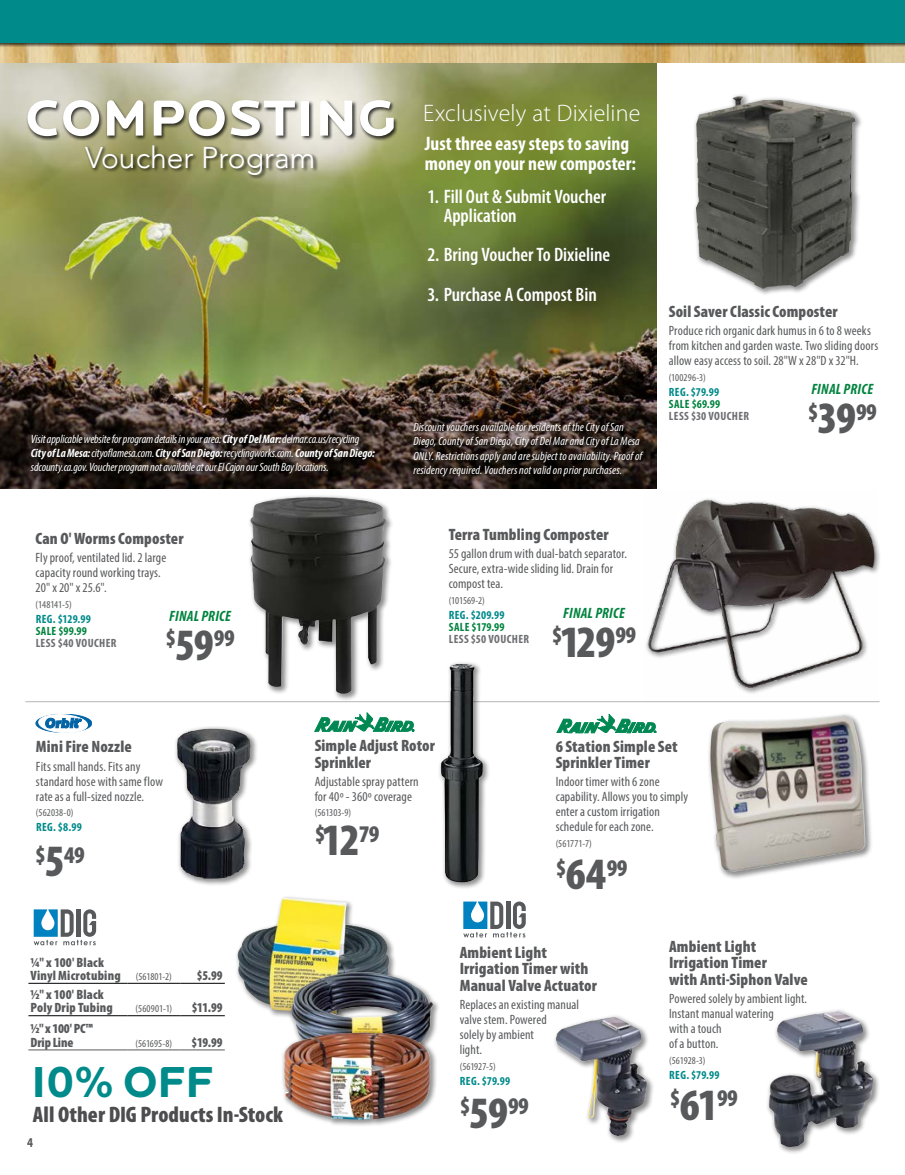
<style>
.page{position:relative;width:905px;height:1175px;background:#fff}
.page>*{position:absolute;margin:0;border:0;box-sizing:border-box;transform-origin:0 0}
.t1{font:700 52.5px "Locator Display";letter-spacing:.02em;color:#fff}
.t2{font:700 45px "Locator Display";color:#008a8a}
.t3{font:300 30px "Avenir";color:#fff}
.t4{font:900 condensed 24px "Myriad Pro";letter-spacing:-.02em;color:#58595b}
.t5{font:300 24px "Myriad Pro";letter-spacing:.005em;color:#fff}
.t6{font:900 condensed 22.5px "Myriad Pro";color:#4d4d4f}
.t7{font:600 condensed 19.5px/19.2px "Myriad Pro";color:#fff}
.t8{font:700 condensed 19.5px/19.5px "Myriad Pro";color:#fff}
.t9{font:900 condensed 16.5px/16.5px "Myriad Pro";letter-spacing:.005em;color:#58595b}
.t10{font:italic 700 condensed 15px "Myriad Pro";letter-spacing:.015em;color:#00833e}
.t11{font:condensed 13.5px/15px "Myriad Pro";letter-spacing:.005em;color:#58595b}
.t12{font:900 condensed 13.5px/13.5px "Myriad Pro";letter-spacing:.01em;color:#58595b}
.t13{font:900 condensed 13.5px "Myriad Pro";letter-spacing:.01em;color:#58595b;scale:.96 1}
.t14{font:700 13.5px "Myriad Pro";color:#58595b;scale:.8 1}
.t15{font:italic condensed 12px/14.4px "Myriad Pro";letter-spacing:.005em;color:#fff}
.t16{font:700 condensed 12px "Myriad Pro";letter-spacing:.02em;color:#008a8a}
.t17{font:700 condensed 12px "Myriad Pro";letter-spacing:.03em;color:#6d6e71}
.t18{font:700 condensed 12px "Myriad Pro";letter-spacing:.02em;color:#00833e}
.t19{font:condensed 10.5px "Myriad Pro";letter-spacing:.01em;color:#58595b}
.s1{font-weight:700}
.s2{font-size:45px}
.s3{font-weight:400;font-size:10.5px}
</style>
<div class="page">
<img style="left:0;top:62px;width:656px;height:427px">
<hr style="left:25px;top:701px;width:854px;height:1px;background:#bcbec0">
<img style="left:0;top:47px;width:904px;height:15px">
<div style="left:0;top:0;width:904px;height:47px;background:#000;opacity:.75"></div>
<div style="left:0;top:0;width:904px;height:42px;background:#008a8a"></div>
<div style="left:36px;top:714px;width:56px;height:18px;background:#0063a5;border-radius:50%"></div>
<div style="left:36px;top:714px;width:56px;height:18px;border:1px solid #0063a5;border-radius:50%"></div>
<svg style="left:38px;top:714px;width:51px;height:18px"></svg>
<div style="left:174px;top:726px;width:84px;height:160px;background:#000;opacity:.45"></div>
<img style="left:176px;top:728px;width:74px;height:150px">
<svg style="left:315px;top:712px;width:99px;height:19px"></svg>
<div style="left:438px;top:661px;width:53px;height:229px;background:#000;opacity:.45"></div>
<img style="left:440px;top:664px;width:43px;height:218px">
<svg style="left:34px;top:909px;width:62px;height:36px"></svg>
<svg style="left:463px;top:901px;width:62px;height:36px"></svg>
<div style="left:766px;top:1008px;width:115px;height:146px;background:#000;opacity:.45"></div>
<img style="left:768px;top:1010px;width:69px;height:137px">
<div style="left:553px;top:1014px;width:102px;height:129px;background:#000;opacity:.45"></div>
<img style="left:555px;top:1016px;width:92px;height:120px">
<div style="left:235px;top:895px;width:162px;height:126px;background:#000;opacity:.45"></div>
<img style="left:237px;top:898px;width:45px;height:102px">
<div style="left:707px;top:712px;width:166px;height:167px;background:#000;opacity:.45"></div>
<img style="left:807px;top:715px;width:35px;height:4px">
<svg style="left:556px;top:714px;width:100px;height:19px"></svg>
<div style="left:83px;top:145px;width:235px;height:34px;background:#000;opacity:.75"></div>
<div style="left:412px;top:422px;width:236px;height:59px;background:#000;opacity:.75"></div>
<div style="left:692px;top:93px;width:170px;height:203px;background:#000;opacity:.45"></div>
<img style="left:696px;top:96px;width:159px;height:193px">
<div style="left:248px;top:494px;width:146px;height:207px;background:#000;opacity:.45"></div>
<img style="left:249px;top:497px;width:137px;height:196px">
<img style="left:646px;top:498px;width:231px;height:196px">
<div style="left:30px;top:433px;width:350px;height:45px;background:#000;opacity:.75"></div>
<hr style="left:28px;top:983px;width:99px;height:1px;background:#000">
<hr style="left:127px;top:983px;width:53px;height:1px;background:#000">
<hr style="left:180px;top:983px;width:45px;height:1px;background:#000">
<hr style="left:28px;top:1015px;width:99px;height:1px;background:#000">
<hr style="left:127px;top:1015px;width:53px;height:1px;background:#000">
<hr style="left:180px;top:1015px;width:45px;height:1px;background:#000">
<hr style="left:28px;top:1049px;width:99px;height:1px;background:#58595b">
<hr style="left:127px;top:1049px;width:53px;height:1px;background:#58595b">
<hr style="left:180px;top:1049px;width:45px;height:1px;background:#58595b">
<div style="left:288px;top:969px;width:152px;height:97px;background:#000;opacity:.45"></div>
<img style="left:291px;top:972px;width:142px;height:57px">
<div style="left:281px;top:1029px;width:157px;height:98px;background:#000;opacity:.45"></div>
<img style="left:283px;top:1032px;width:79px;height:87px">
<div style="left:26px;top:99px;width:372px;height:42px;background:#000;opacity:.75"></div>
<h1 class="t1" style="left:25px;top:87px;width:373px">COMPOSTI NG</h1>
<h3 class="t3" style="left:85px;top:140px;width:232px">Voucher Program</h3>
<h3 class="t5" style="left:423px;top:100px;width:219px">Exclusively at Dixieline</h3>
<h3 class="t8" style="left:425px;top:133px;width:213px">JUST THREE EASY STEPS TO SAVING<br>MONEY ON YOUR NEW COMPOSTER:</h3>
<h3 class="t7" style="left:443px;top:186px;width:164px;text-indent:-16px">1. Fill Out &amp; Submit Voucher<br>Application</h3>
<h3 class="t7" style="left:427px;top:245px;width:184px">2. Bring Voucher To Dixieline</h3>
<h3 class="t7" style="left:427px;top:284px;width:171px">3. Purchase A Compost Bin</h3>
<p class="t15" style="left:31px;top:431px;width:345px">Visit applicable website for program details in your area: <span class="s1">City of Del Mar:</span> delmar.ca.us/recycling<br><span class="s1">City of La Mesa:</span> cityoflamesa.com. <span class="s1">City of San Diego:</span> recyclingworks.com. <span class="s1">County of San Diego: </span>sdcounty.ca.gov. Voucher program not available at our El Cajon our South Bay locations.</p>
<p class="t9" style="left:36px;top:530px;width:149px">Can O' Worms Composter</p>
<p class="t11" style="left:36px;top:550px;width:132px">Fly proof, ventilated lid. 2 large capacity round working trays.<br>20" x 20" x 25.6".</p>
<p class="t19" style="left:36px;top:597px;width:38px">(148141-5)</p>
<p class="t16" style="left:36px;top:611px;width:57px">REG. $129.99</p>
<p class="t18" style="left:36px;top:623px;width:53px">SAL E $99.99</p>
<p class="t17" style="left:36px;top:635px;width:82px">LESS $40 VOUCHER</p>
<p class="t10" style="left:169px;top:606px;width:63px">final price</p>
<h3 class="t4" style="left:166px;top:623px;width:71px">$<span class="s2">59</span>99</h3>
<p class="t15" style="left:413px;top:419px;width:230px">Discount vouchers available for residents of the City of San Diego, County of San Diego, City of Del Mar and City of La Mesa ONLY. Restrictions apply and are subject to availability. Proof of residency required. Vouchers not valid on prior purchases.</p>
<p class="t9" style="left:448px;top:526px;width:161px">Terra Tumbling Composter</p>
<p class="t11" style="left:448px;top:546px;width:180px">55 gallon drum with dual-batch separator.<br>Secure, extra-wide sliding lid. Drain for compost tea.</p>
<p class="t19" style="left:448px;top:594px;width:38px">(101569-2)</p>
<p class="t16" style="left:449px;top:607px;width:57px">REG. $209.99</p>
<p class="t18" style="left:449px;top:619px;width:57px">SAL E $179.99</p>
<p class="t17" style="left:449px;top:631px;width:82px">LESS $50 VOUCHER</p>
<p class="t10" style="left:563px;top:603px;width:63px">final price</p>
<h3 class="t4" style="left:551px;top:619px;width:86px">$<span class="s2">129</span>99</h3>
<p class="t9" style="left:668px;top:303px;width:170px">Soil Saver Classic Composter</p>
<p class="t11" style="left:668px;top:323px;width:211px">Produce rich organic dark humus in 6 to 8 weeks from kitchen and garden waste. Two sliding doors allow easy access to soil. 28"W x 28"D x 32"H.</p>
<p class="t19" style="left:668px;top:371px;width:38px">(100296-3)</p>
<p class="t16" style="left:669px;top:384px;width:52px">REG. $79.99</p>
<p class="t18" style="left:669px;top:396px;width:53px">SAL E $69.99</p>
<p class="t17" style="left:669px;top:408px;width:82px">LESS $30 VOUCHER</p>
<p class="t10" style="left:811px;top:380px;width:63px">final price</p>
<h3 class="t4" style="left:807px;top:396px;width:70px">$<span class="s2">39</span>99</h3>
<p class="t9" style="left:36px;top:738px;width:97px">Mini Fire Nozzle</p>
<p class="t11" style="left:36px;top:758px;width:129px">Fits small hands. Fits any standard hose with same flow rate as a full-sized nozzle.</p>
<p class="t19" style="left:36px;top:806px;width:39px">(562038-0)</p>
<p class="t16" style="left:36px;top:819px;width:47px">REG. $8.99</p>
<h3 class="t4" style="left:35px;top:839px;width:51px">$<span class="s2">5</span>49</h3>
<p class="t12" style="left:31px;top:955px;width:143px">1/4" x 100' Black<br>Vinyl Microtubing <span class="s3">(561801-2)</span></p>
<p class="t13" style="left:197px;top:967px;width:28px">$5.99</p>
<p class="t12" style="left:31px;top:987px;width:84px">1/2" x 100' Black<br>Poly Drip Tubing</p>
<p class="t12" style="left:31px;top:1021px;width:64px">1/2" x 100' PC™<br>Drip Line</p>
<p class="t19" style="left:135px;top:1002px;width:38px">(560901-1)</p>
<p class="t13" style="left:192px;top:999px;width:34px">$11.99</p>
<p class="t19" style="left:135px;top:1036px;width:38px">(561695-8)</p>
<p class="t13" style="left:191px;top:1033px;width:34px">$19.99</p>
<h2 class="t2" style="left:31px;top:1055px;width:184px">ı0% OFF</h2>
<h3 class="t6" style="left:33px;top:1100px;width:252px">All Other DIG Products In-Stock</h3>
<p class="t14" style="left:27px;top:1133px;width:9px">4</p>
<p class="t9" style="left:315px;top:737px;width:122px">Simple Adjust Rotor<br>Sprinkler</p>
<p class="t11" style="left:315px;top:773px;width:105px">Adjustable spray pattern for 40º - 360º coverage</p>
<p class="t19" style="left:315px;top:806px;width:38px">(561303-9)</p>
<h3 class="t4" style="left:315px;top:818px;width:66px">$<span class="s2">12</span>79</h3>
<p class="t9" style="left:555px;top:737px;width:124px">6 Station Simple Set<br>Sprinkler Timer</p>
<p class="t11" style="left:555px;top:774px;width:134px">Indoor timer with 6 zone capability. Allows you to simply enter a custom irrigation schedule for each zone.</p>
<p class="t19" style="left:555px;top:837px;width:38px">(561771-7)</p>
<h3 class="t4" style="left:555px;top:852px;width:73px">$<span class="s2">64</span>99</h3>
<p class="t9" style="left:669px;top:937px;width:140px">Ambient Light<br>Irrigation Timer<br>with Anti-Siphon Valve</p>
<p class="t11" style="left:669px;top:991px;width:139px">Powered solely by ambient light.<br>Instant manual watering<br>with a touch<br>of a button.</p>
<p class="t19" style="left:669px;top:1053px;width:38px">(561928-3)</p>
<p class="t16" style="left:669px;top:1067px;width:52px">REG. $79.99</p>
<p class="t9" style="left:460px;top:943px;width:139px">Ambient Light<br>Irrigation Timer with<br>Manual Valve Actuator</p>
<p class="t11" style="left:460px;top:997px;width:121px">Replaces an existing manual valve stem. Powered<br>solely by ambient<br>light.</p>
<p class="t19" style="left:460px;top:1059px;width:38px">(561927-5)</p>
<p class="t16" style="left:460px;top:1073px;width:52px">REG. $79.99</p>
<h3 class="t4" style="left:460px;top:1090px;width:71px">$<span class="s2">59</span>99</h3>
<h3 class="t4" style="left:669px;top:1082px;width:70px">$<span class="s2">61</span>99</h3>
</div>
